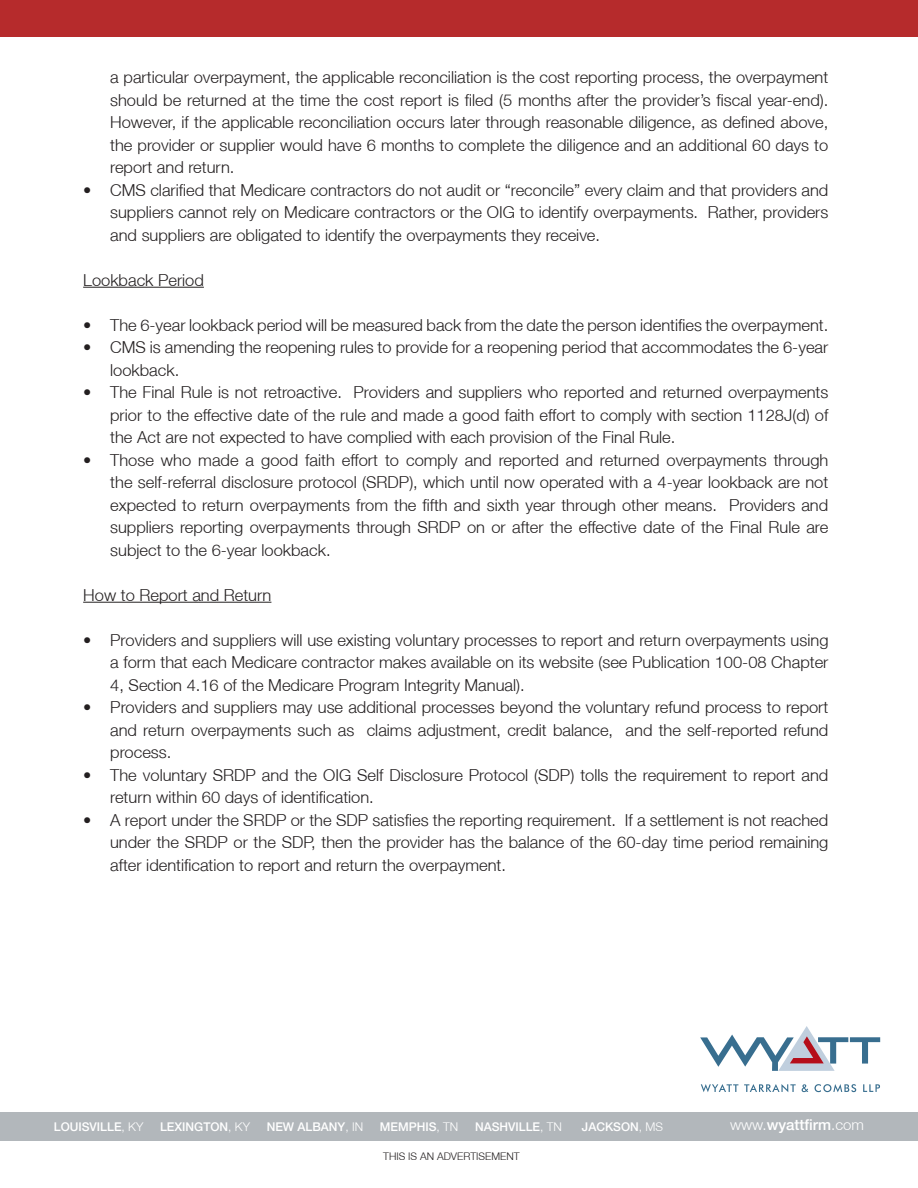
<style>
.page{position:relative;width:918px;height:1188px;background:#fff}
.page>*{position:absolute;margin:0;border:0;box-sizing:border-box;transform-origin:0 0}
.t1{font:300 16.5px/22.5px "Helvetica Neue LT";color:#231f20;text-align:justify}
.t2{font:500 15px "Helvetica Neue LT";color:#fff}
.t3{font:500 12px "Helvetica Neue LT";color:#fff}
.t4{font:300 10.5px "Helvetica Neue LT";color:#231f20}
.s1{font-weight:300}
</style>
<div class="page">
<div style="left:0;top:0;width:918px;height:37px;background:#b62b2c"></div>
<hr style="left:83px;top:287px;width:121px;height:1px;background:#231f20">
<hr style="left:83px;top:602px;width:188px;height:1px;background:#231f20">
<div style="left:0;top:1112px;width:918px;height:28px;background:#b2b7bb"></div>
<svg style="left:701px;top:1084px;width:37px;height:8px"></svg>
<svg style="left:744px;top:1084px;width:52px;height:8px"></svg>
<svg style="left:802px;top:1084px;width:6px;height:8px"></svg>
<svg style="left:815px;top:1084px;width:41px;height:8px"></svg>
<svg style="left:863px;top:1084px;width:17px;height:8px"></svg>
<svg style="left:700px;top:1026px;width:180px;height:45px"></svg>
<p class="t1" style="left:110px;top:66px;width:720px">a particular overpayment, the applicable reconciliation is the cost reporting process, the overpayment should be returned at the time the cost report is filed (5 months after the provider’s fiscal year-end).<br>However, if the applicable reconciliation occurs later through reasonable diligence, as defined above, the provider or supplier would have 6 months to complete the diligence and an additional 60 days to report and return.</p>
<p class="t1" style="left:110px;top:178px;width:720px;text-indent:-27px">• CMS clarified that Medicare contractors do not audit or “reconcile” every claim and that providers and suppliers cannot rely on Medicare contractors or the OIG to identify overpayments. Rather, providers and suppliers are obligated to identify the overpayments they receive.</p>
<p class="t1" style="left:83px;top:268px;width:122px">Lookback Period</p>
<p class="t1" style="left:83px;top:313px;width:747px">• The 6-year lookback period will be measured back from the date the person identifies the overpayment.</p>
<p class="t1" style="left:110px;top:336px;width:720px;text-indent:-27px">• CMS is amending the reopening rules to provide for a reopening period that accommodates the 6-year lookback.</p>
<p class="t1" style="left:110px;top:381px;width:720px;text-indent:-27px">• The Final Rule is not retroactive. Providers and suppliers who reported and returned overpayments prior to the effective date of the rule and made a good faith effort to comply with section 1128J(d) of the Act are not expected to have complied with each provision of the Final Rule.</p>
<p class="t1" style="left:110px;top:448px;width:720px;text-indent:-27px">• Those who made a good faith effort to comply and reported and returned overpayments through the self-referral disclosure protocol (SRDP), which until now operated with a 4-year lookback are not expected to return overpayments from the fifth and sixth year through other means. Providers and suppliers reporting overpayments through SRDP on or after the effective date of the Final Rule are subject to the 6-year lookback.</p>
<p class="t1" style="left:83px;top:583px;width:190px">How to Report and Return</p>
<p class="t1" style="left:110px;top:628px;width:720px;text-indent:-27px">• Providers and suppliers will use existing voluntary processes to report and return overpayments using a form that each Medicare contractor makes available on its website (see Publication 100-08 Chapter 4, Section 4.16 of the Medicare Program Integrity Manual).</p>
<p class="t1" style="left:110px;top:696px;width:720px;text-indent:-27px">• Providers and suppliers may use additional processes beyond the voluntary refund process to report and return overpayments such as claims adjustment, credit balance, and the self-reported refund process.</p>
<p class="t1" style="left:110px;top:763px;width:720px;text-indent:-27px">• The voluntary SRDP and the OIG Self Disclosure Protocol (SDP) tolls the requirement to report and return within 60 days of identification.</p>
<p class="t1" style="left:110px;top:808px;width:720px;text-indent:-27px">• A report under the SRDP or the SDP satisfies the reporting requirement. If a settlement is not reached under the SRDP or the SDP, then the provider has the balance of the 60-day time period remaining after identification to report and return the overpayment.</p>
<p class="t3" style="left:54px;top:1120px;width:91px">LOUISVILLE<span class="s1">, KY</span></p>
<p class="t3" style="left:160px;top:1120px;width:92px">LEXINGTON<span class="s1">, KY</span></p>
<p class="t3" style="left:267px;top:1120px;width:98px">NEW ALBANY<span class="s1">, IN</span></p>
<p class="t3" style="left:380px;top:1120px;width:80px">MEMPHIS<span class="s1">, TN</span></p>
<p class="t3" style="left:475px;top:1120px;width:88px">NASHVILLE<span class="s1">, TN</span></p>
<p class="t3" style="left:582px;top:1120px;width:83px">JACKSON<span class="s1">, MS</span></p>
<p class="t2" style="left:730px;top:1116px;width:135px"><span class="s1">www.</span>wyattfirm<span class="s1">.com</span></p>
<p class="t4" style="left:383px;top:1150px;width:138px">THIS IS AN ADVERTISEMENT</p>
</div>
